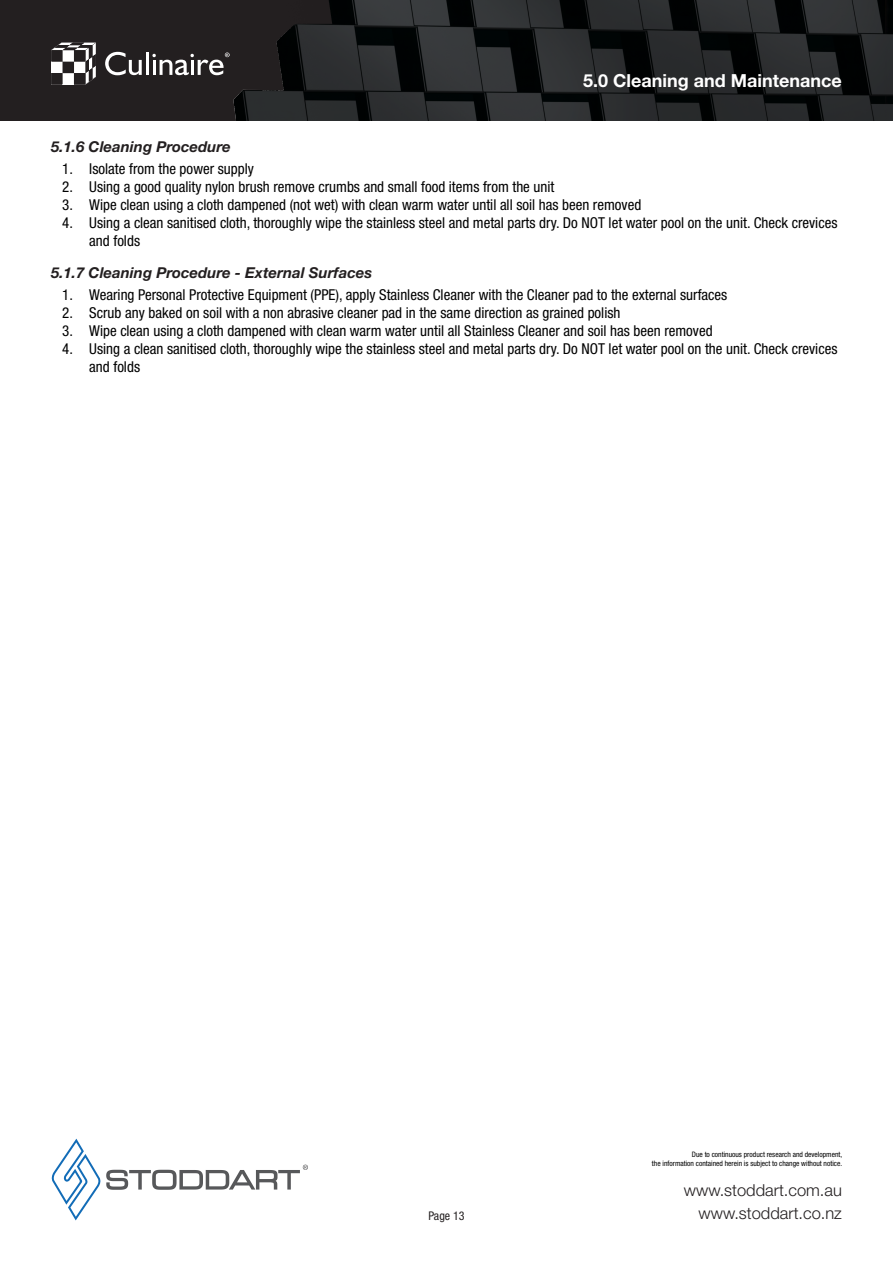
<style>
.page{position:relative;width:893px;height:1263px;background:#fff}
.page>*{position:absolute;margin:0;border:0;box-sizing:border-box;transform-origin:0 0}
.Header_non_content{font:700 18px "Helvetica Neue LT Pro";color:#fff}
.t1{font:300 16.5px/22.8px "Helvetica Neue LT Pro";color:#231f20;text-align:right}
.t2{font:condensed 15px/18px "Helvetica Neue LT Pro";color:#000}
.Sub_Header_Info_-_JM{font:italic 700 15px "Helvetica Neue LT Pro";color:#231f20}
.t3{font:condensed 12px "Helvetica Neue LT Pro";color:#231f20}
.t4{font:condensed 7.5px/9px "Helvetica Neue LT Pro";color:#000;text-align:right}
</style>
<div class="page">
<img style="left:15px;top:0;width:878px;height:120px">
<svg style="left:105px;top:52px;width:37px;height:23px"></svg>
<hr style="left:146px;top:52px;width:3px;height:23px;background:#fff">
<svg style="left:152px;top:53px;width:78px;height:22px"></svg>
<svg style="left:51px;top:43px;width:45px;height:42px"></svg>
<svg style="left:51px;top:1139px;width:257px;height:81px"></svg>
<p class="Header_non_content" style="left:583px;top:70px;width:260px">5.0 Cleaning and Maintenance</p>
<p class="Sub_Header_Info_-_JM" style="left:51px;top:137px;width:181px">5.1.6 Cleaning Procedure</p>
<p class="t2" style="left:62px;top:160px;width:193px">1. Isolate from the power supply</p>
<p class="t2" style="left:62px;top:178px;width:494px">2. Using a good quality nylon brush remove crumbs and small food items from the unit</p>
<p class="t2" style="left:62px;top:196px;width:580px">3. Wipe clean using a cloth dampened (not wet) with clean warm water until all soil has been removed</p>
<p class="t2" style="left:89px;top:214px;width:750px;text-indent:-27px">4. Using a clean sanitised cloth, thoroughly wipe the stainless steel and metal parts dry. Do NOT let water pool on the unit. Check crevices and folds</p>
<p class="Sub_Header_Info_-_JM" style="left:51px;top:263px;width:323px">5.1.7 Cleaning Procedure - External Surfaces</p>
<p class="t2" style="left:62px;top:286px;width:667px">1. Wearing Personal Protective Equipment (PPE), apply Stainless Cleaner with the Cleaner pad to the external surfaces</p>
<p class="t2" style="left:62px;top:304px;width:560px">2. Scrub any baked on soil with a non abrasive cleaner pad in the same direction as grained polish</p>
<p class="t2" style="left:62px;top:322px;width:652px">3. Wipe clean using a cloth dampened with clean warm water until all Stainless Cleaner and soil has been removed</p>
<p class="t2" style="left:89px;top:340px;width:750px;text-indent:-27px">4. Using a clean sanitised cloth, thoroughly wipe the stainless steel and metal parts dry. Do NOT let water pool on the unit. Check crevices and folds</p>
<p class="t3" style="left:428px;top:1209px;width:38px">Page 13</p>
<p class="t4" style="left:652px;top:1150px;width:192px">Due to continuous product research and development,<br>the information contained herein is subject to change without notice.</p>
<p class="t1" style="left:684px;top:1178px;width:160px">www.stoddart.com.au www.stoddart.co.nz</p>
</div>
